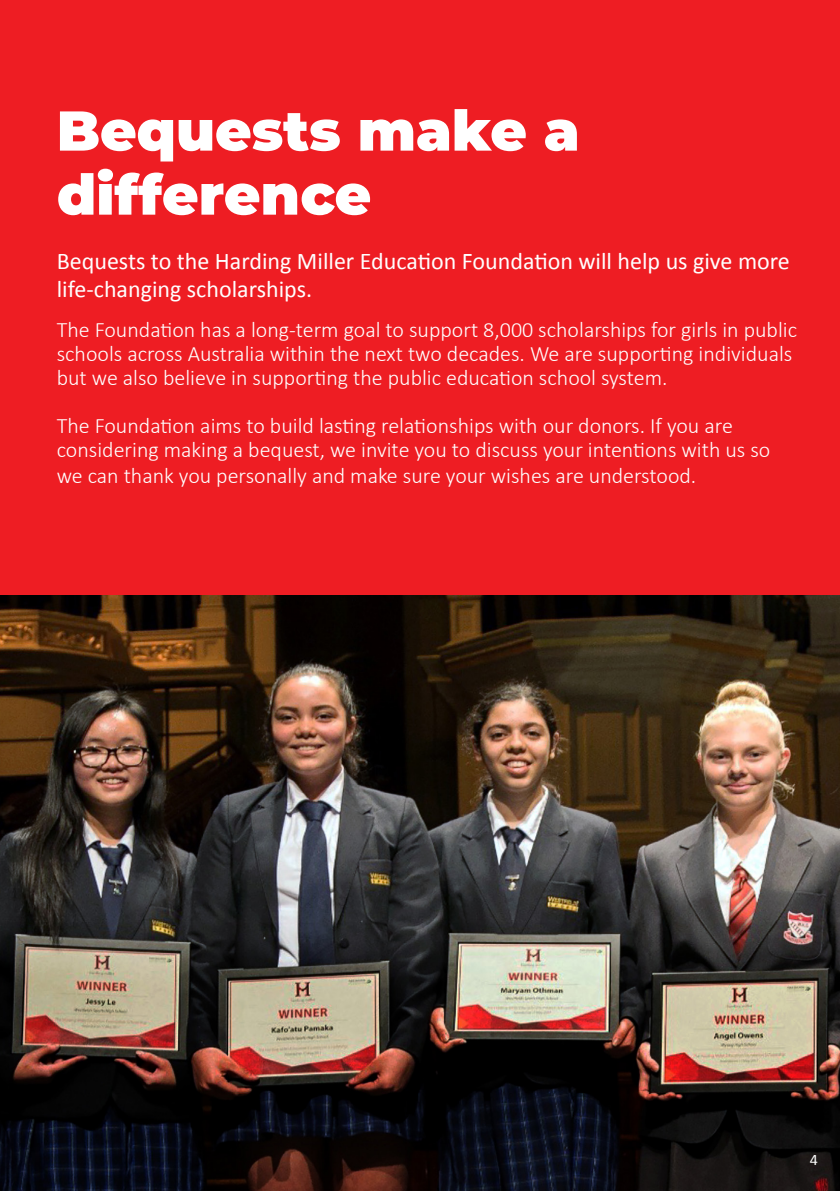
<style>
.page{position:relative;width:840px;height:1191px;background:#fff}
.page>*{position:absolute;margin:0;border:0;box-sizing:border-box;transform-origin:0 0}
.t1{font:900 56px/64px "Montserrat";color:#fff}
.t2{font:24px/28px "Calibri";color:#fff}
.t3{font:300 22px/24px "Calibri";color:#fff}
.t4{font:16px "Calibri";color:#fff}
</style>
<div class="page">
<div style="left:0;top:0;width:839px;height:603px;background:#ee1d23"></div>
<img style="left:0;top:595px;width:839px;height:596px">
<p class="t1" style="left:57px;top:95px;width:524px">Bequests make a difference</p>
<p class="t2" style="left:57px;top:246px;width:734px">Bequests to the Harding Miller Education Foundation will help us give more life-changing scholarships.</p>
<p class="t3" style="left:57px;top:317px;width:741px">The Foundation has a long-term goal to support 8,000 scholarships for girls in public schools across Australia within the next two decades. We are supporting individuals but we also believe in supporting the public education school system.</p>
<p class="t3" style="left:57px;top:413px;width:714px">The Foundation aims to build lasting relationships with our donors. If you are considering making a bequest, we invite you to discuss your intentions with us so</p>
<p class="t3" style="left:57px;top:463px;width:640px">we can thank you personally and make sure your wishes are understood.</p>
<p class="t4" style="left:809px;top:1148px;width:10px">4</p>
</div>
